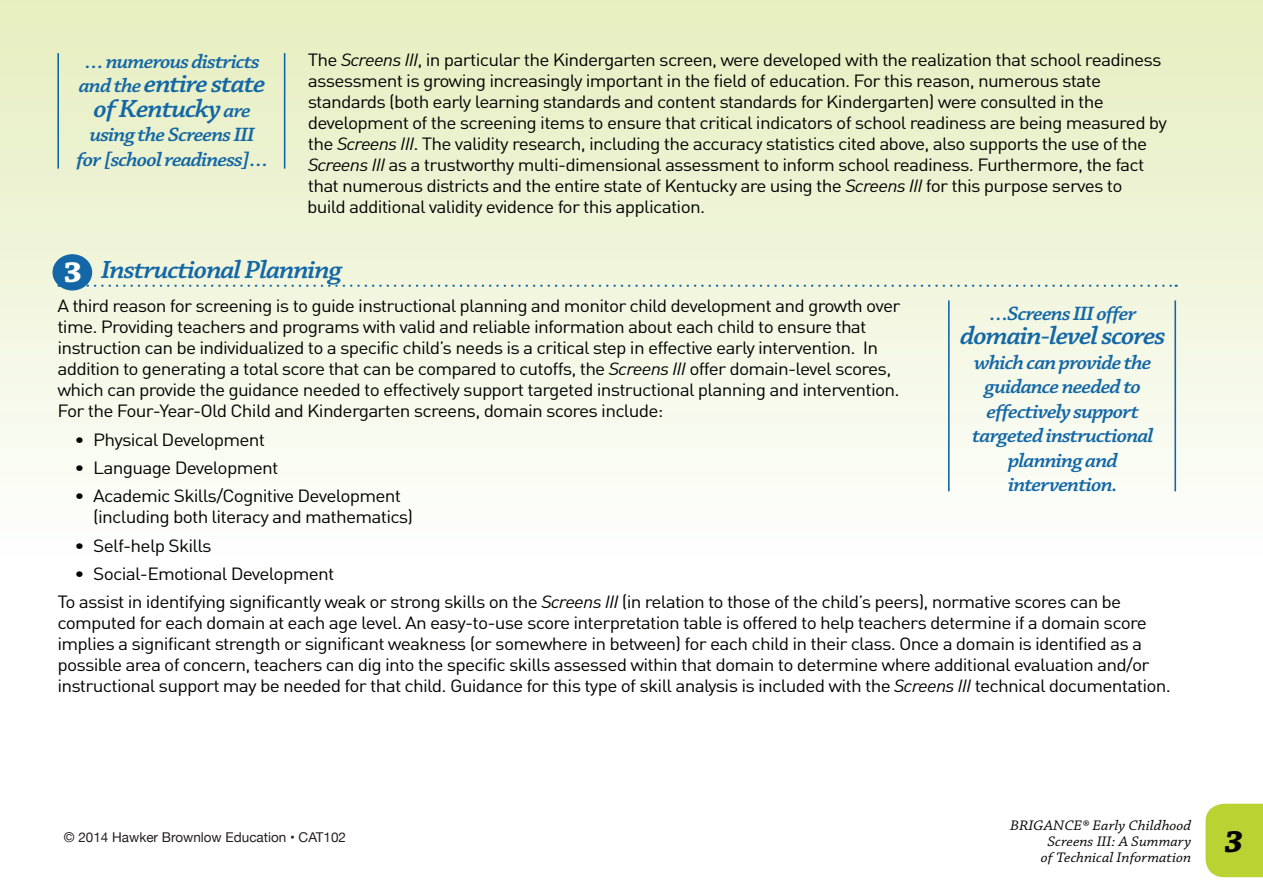
<style>
.page{position:relative;width:1263px;height:893px;background:#fff}
.page>*{position:absolute;margin:0;border:0;box-sizing:border-box;transform-origin:0 0}
.t1{font:italic 700 32.1px "Chaparral Pro";color:#040503;scale:1.09 1}
.t2{font:700 30.3px "Chaparral Pro";color:#fff;scale:1.09 1}
.t3{font:italic 600 26.25px/24.5px "Chaparral Pro";letter-spacing:-.04em;color:#1367a6;text-align:center;scale:1.09 1}
.t4{font:italic 600 20.4px/24.5px "Chaparral Pro";letter-spacing:-.04em;color:#1367a6;text-align:center;scale:1.09 1}
.t5{font:17.55px/21px "DINOT";letter-spacing:-.04em;color:#040503;scale:1.09 1}
.t6{font:italic 14.55px/16px "Chaparral Pro";color:#040503;text-align:right;scale:1.09 1}
.t7{font:13.5px "Helvetica Neue";color:#231f20}
.s1{font-size:20.4px}
.s2{font-style:italic}
</style>
<div class="page">
<div style="left:0;top:0;width:1263px;height:562px;background:linear-gradient(to bottom,#e6eebe,#fdfefe)"></div>
<div style="left:1205px;top:804px;width:58px;height:73px;background:#bad232"></div>
<svg style="left:84px;top:285px;width:1093px;height:2px;background:#b9d2cf"></svg>
<hr style="left:57px;top:53px;width:2px;height:116px;background:#1367a6">
<hr style="left:284px;top:53px;width:1px;height:116px;background:#1367a6">
<hr style="left:948px;top:300px;width:1px;height:191px;background:#1367a6">
<hr style="left:1174px;top:300px;width:2px;height:191px;background:#1367a6">
<div style="left:53px;top:254px;width:39px;height:36px;background:#1367a6;border-radius:50%"></div>
<p class="t4" style="left:84px;top:50px;width:162px">… numerous districts</p>
<h3 class="t3" style="left:79px;top:74px;width:173px"><span class="s1">and the</span> entire state of Kentucky <span class="s1">are</span></h3>
<p class="t4" style="left:77px;top:124px;width:177px">using the Screens III for [school readiness]…</p>
<p class="t5" style="left:307px;top:51px;width:791px">The <span class="s2">Screens III</span>, in particular the Kindergarten screen, were developed with the realization that school readiness assessment is growing increasingly important in the field of education. For this reason, numerous state standards (both early learning standards and content standards for Kindergarten) were consulted in the development of the screening items to ensure that critical indicators of school readiness are being measured by the <span class="s2">Screens III</span>. The validity research, including the accuracy statistics cited above, also supports the use of the <span class="s2">Screens III</span> as a trustworthy multi-dimensional assessment to inform school readiness. Furthermore, the fact that numerous districts and the entire state of Kentucky are using the <span class="s2">Screens III</span> for this purpose serves to<br>build additional validity evidence for this application.</p>
<h3 class="t3" style="left:101px;top:259px;width:223px">Instructional Planning</h3>
<p class="t5" style="left:57px;top:297px;width:775px">A third reason for screening is to guide instructional planning and monitor child development and growth over time. Providing teachers and programs with valid and reliable information about each child to ensure that instruction can be individualized to a specific child’s needs is a critical step in effective early intervention. In addition to generating a total score that can be compared to cutoffs, the <span class="s2">Screens III</span> offer domain-level scores, which can provide the guidance needed to effectively support targeted instructional planning and intervention.<br>For the Four-Year-Old Child and Kindergarten screens, domain scores include:</p>
<p class="t5" style="left:74px;top:431px;width:177px">• Physical Development</p>
<p class="t5" style="left:74px;top:459px;width:189px">• Language Development</p>
<p class="t5" style="left:93px;top:487px;width:295px;text-indent:-19px">• Academic Skills/Cognitive Development (including both literacy and mathematics)</p>
<p class="t5" style="left:74px;top:536px;width:128px">• Self-help Skills</p>
<p class="t5" style="left:57px;top:561px;width:978px;line-height:28.3px;text-indent:17px">• Social-Emotional Development<br>To assist in identifying significantly weak or strong skills on the <span class="s2">Screens III</span> (in relation to those of the child’s peers), normative scores can be</p>
<p class="t5" style="left:57px;top:614px;width:1023px">computed for each domain at each age level. An easy-to-use score interpretation table is offered to help teachers determine if a domain score implies a significant strength or significant weakness (or somewhere in between) for each child in their class. Once a domain is identified as a possible area of concern, teachers can dig into the specific skills assessed within that domain to determine where additional evaluation and/or instructional support may be needed for that child. Guidance for this type of skill analysis is included with the <span class="s2">Screens III</span> technical documentation.</p>
<h2 class="t2" style="left:63px;top:254px;width:19px">3</h2>
<p class="t4" style="left:989px;top:303px;width:137px">…Screens III offer</p>
<h3 class="t3" style="left:960px;top:326px;width:190px">domain-level scores</h3>
<p class="t4" style="left:972px;top:352px;width:168px">which can provide the guidance needed to effectively support targeted instructional planning and intervention.</p>
<p class="t7" style="left:64px;top:829px;width:284px">© 2014 Hawker Brownlow Education • CAT102</p>
<p class="t6" style="left:1010px;top:817px;width:168px">BRIGANCE® Early Childhood<br>Screens III: A Summary<br>of Technical Information</p>
<h1 class="t1" style="left:1224px;top:822px;width:19px">3</h1>
</div>
